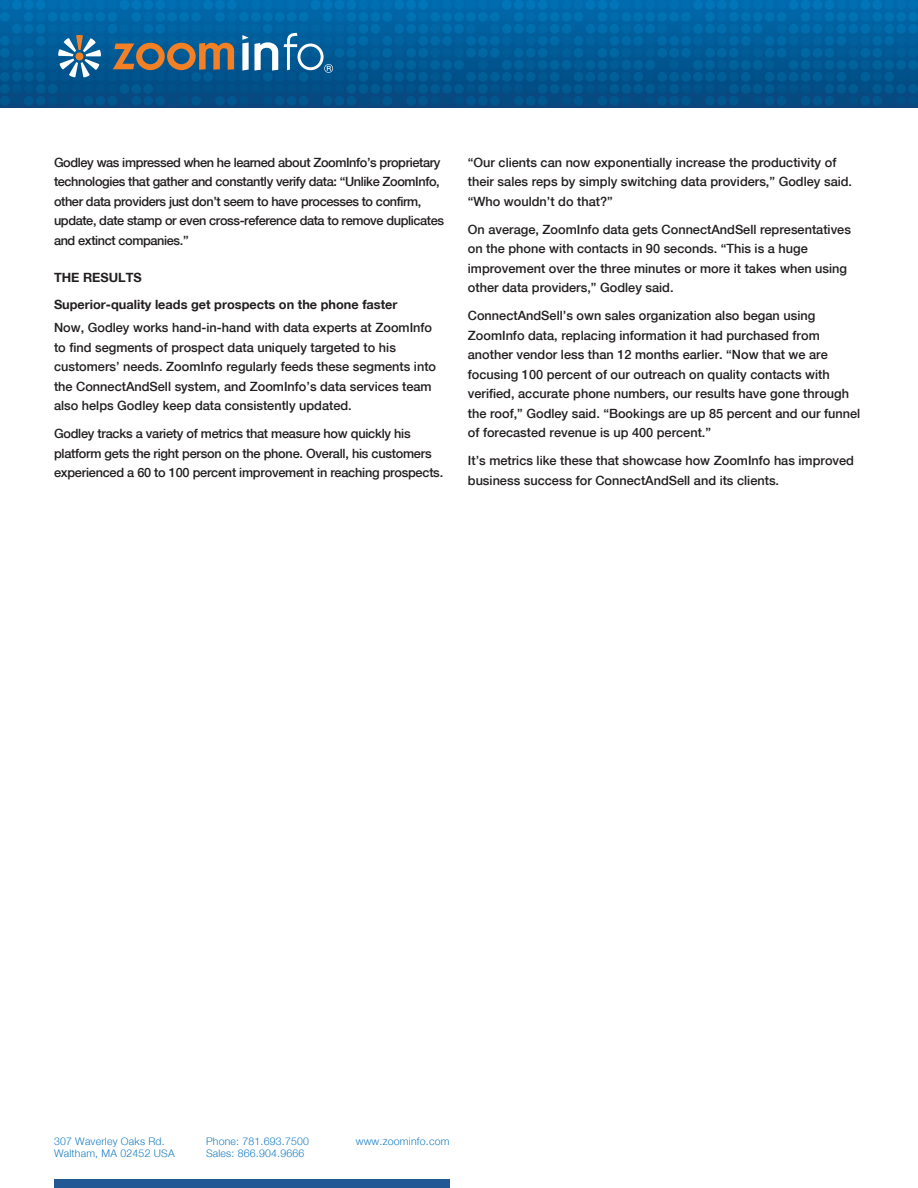
<style>
.page{position:relative;width:918px;height:1188px;background:#fff}
.page>*{position:absolute;margin:0;border:0;box-sizing:border-box;transform-origin:0 0}
.t1{font:500 12.75px/19.5px "Helvetica Neue";color:#231f20}
.t2{font:500 12.75px/19.5px "Helvetica Neue";letter-spacing:-.03em;color:#231f20}
.t3{font:500 12.75px/19.5px "Helvetica Neue";letter-spacing:-.02em;color:#231f20}
.Mini_title{font:700 12.75px "Helvetica Neue";color:#231f20}
.t4{font:300 10.5px/12.6px "Helvetica Neue";letter-spacing:.02em;color:#177dc2}
</style>
<div class="page">
<div style="left:55px;top:1180px;width:395px;height:8px;background:#225894"></div>
<svg style="left:0;top:0;width:918px;height:106px;background:#0a6098"></svg>
<p class="t2" style="left:54px;top:152px;width:392px">Godley was impressed when he learned about ZoomInfo’s proprietary technologies that gather and constantly verify data: “Unlike ZoomInfo, other data providers just don’t seem to have processes to confirm, update, date stamp or even cross-reference data to remove duplicates and extinct companies.”</p>
<p class="Mini_title" style="left:54px;top:270px;width:89px">THE RESULTS</p>
<p class="Mini_title" style="left:54px;top:296px;width:345px">Superior-quality leads get prospects on the phone faster</p>
<p class="t1" style="left:54px;top:318px;width:384px">Now, Godley works hand-in-hand with data experts at ZoomInfo to find segments of prospect data uniquely targeted to his customers’ needs. ZoomInfo regularly feeds these segments into the ConnectAndSell system, and ZoomInfo’s data services team also helps Godley keep data consistently updated.</p>
<p class="t3" style="left:54px;top:424px;width:391px">Godley tracks a variety of metrics that measure how quickly his platform gets the right person on the phone. Overall, his customers experienced a 60 to 100 percent improvement in reaching prospects.</p>
<p class="t1" style="left:468px;top:152px;width:386px">“Our clients can now exponentially increase the productivity of their sales reps by simply switching data providers,” Godley said. “Who wouldn’t do that?”</p>
<p class="t1" style="left:468px;top:219px;width:385px">On average, ZoomInfo data gets ConnectAndSell representatives on the phone with contacts in 90 seconds. “This is a huge improvement over the three minutes or more it takes when using other data providers,” Godley said.</p>
<p class="t1" style="left:468px;top:306px;width:394px">ConnectAndSell’s own sales organization also began using ZoomInfo data, replacing information it had purchased from another vendor less than 12 months earlier. “Now that we are focusing 100 percent of our outreach on quality contacts with verified, accurate phone numbers, our results have gone through the roof,” Godley said. “Bookings are up 85 percent and our funnel of forecasted revenue is up 400 percent.”</p>
<p class="t1" style="left:468px;top:451px;width:388px">It’s metrics like these that showcase how ZoomInfo has improved business success for ConnectAndSell and its clients.</p>
<p class="t4" style="left:54px;top:1134px;width:122px">307 Waverley Oaks Rd.<br>Waltham, MA 02452 USA</p>
<p class="t4" style="left:206px;top:1134px;width:105px">Phone: 781.693.7500<br>Sales: 866.904.9666</p>
<p class="t4" style="left:356px;top:1134px;width:95px">www.zoominfo.com</p>
</div>
